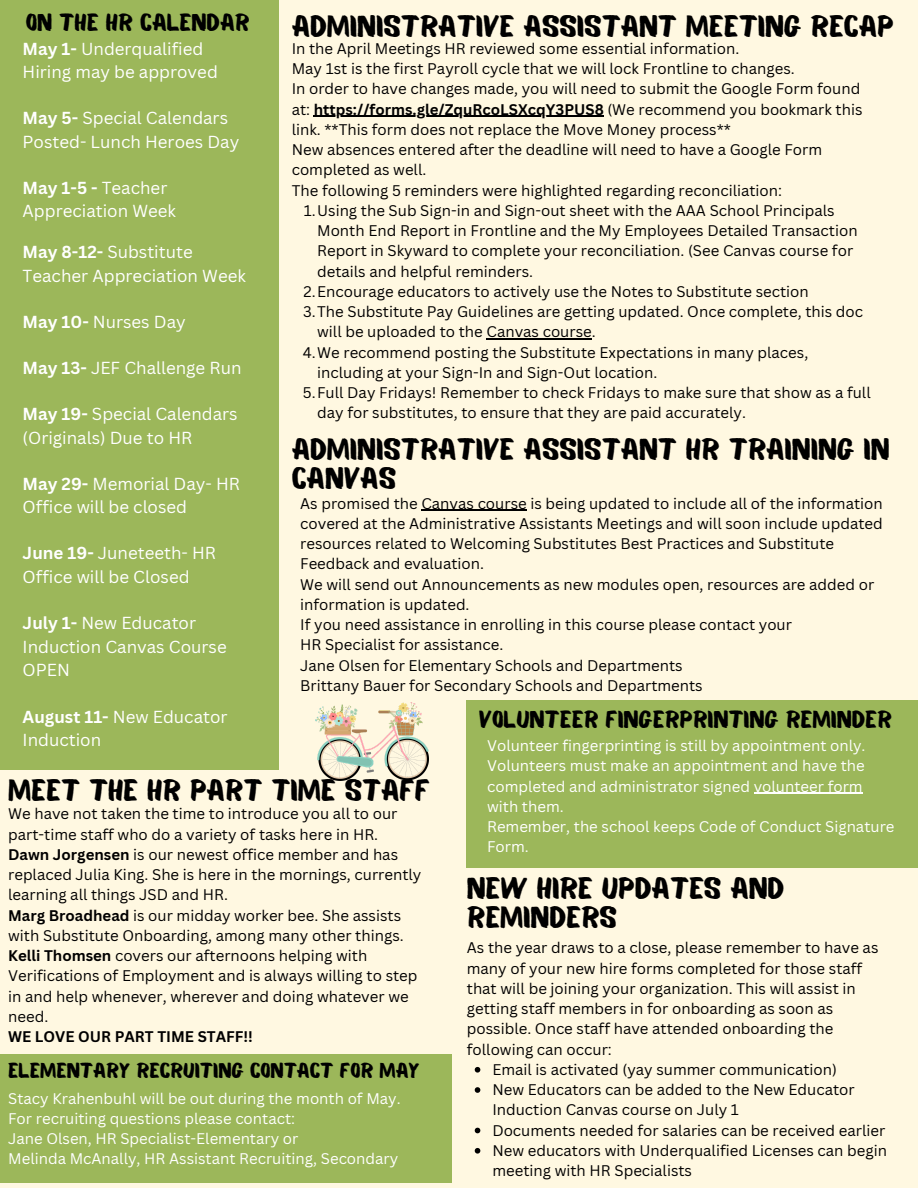
<style>
.page{position:relative;width:918px;height:1188px;background:#fff8e1}
.page>*{position:absolute;margin:0;border:0;box-sizing:border-box;transform-origin:0 0}
.t1{font:30px/29.2px "Balmy";color:#000}
.t2{font:24px "Balmy";color:#000}
.t3{font:21px "Balmy";color:#000}
.t4{font:16.95px/23.7px "Canva Sans";color:#fff}
.t5{font:15px/20.2px "Canva Sans";color:#000}
.t6{font:15px/20.2px "Canva Sans";color:#fff}
.t7{font:700 15px "Canva Sans";color:#000}
.s1{font-weight:700}
</style>
<div class="page">
<div style="left:0;top:0;width:278px;height:770px;background:#9cb75a"></div>
<div style="left:0;top:1054px;width:452px;height:129px;background:#9cb75a"></div>
<div style="left:466px;top:701px;width:452px;height:167px;background:#9cb75a"></div>
<img style="left:316px;top:702px;width:112px;height:79px">
<hr style="left:487px;top:339px;width:105px;height:1px;background:#000">
<hr style="left:314px;top:116px;width:290px;height:1px;background:#000">
<hr style="left:421px;top:510px;width:106px;height:1px;background:#000">
<hr style="left:754px;top:793px;width:109px;height:1px;background:#fff">
<svg style="left:475px;top:1067px;width:5px;height:6px"></svg>
<svg style="left:475px;top:1087px;width:5px;height:6px"></svg>
<svg style="left:475px;top:1128px;width:5px;height:5px"></svg>
<svg style="left:475px;top:1148px;width:5px;height:6px"></svg>
<p class="t2" style="left:26px;top:13px;width:225px">ON THE HR CALENDAR</p>
<p class="t4" style="left:23px;top:36px;width:197px"><span class="s1">May 1-</span> Underqualified<br>Hiring may be approved</p>
<p class="t4" style="left:23px;top:106px;width:218px"><span class="s1">May 5-</span> Special Calendars<br>Posted- Lunch Heroes Day</p>
<p class="t4" style="left:23px;top:175px;width:155px"><span class="s1">May 1-5 -</span> Teacher<br>Appreciation Week</p>
<p class="t4" style="left:23px;top:240px;width:225px"><span class="s1">May 8-12-</span> Substitute<br>Teacher Appreciation Week</p>
<p class="t4" style="left:23px;top:309px;width:165px"><span class="s1">May 10-</span> Nurses Day</p>
<p class="t4" style="left:23px;top:355px;width:220px"><span class="s1">May 13-</span> JEF Challenge Run</p>
<p class="t4" style="left:23px;top:402px;width:217px"><span class="s1">May 19-</span> Special Calendars (Originals) Due to HR</p>
<p class="t4" style="left:23px;top:471px;width:219px"><span class="s1">May 29-</span> Memorial Day- HR<br>Office will be closed</p>
<p class="t4" style="left:23px;top:541px;width:195px"><span class="s1">June 19-</span> Juneteeth- HR<br>Office will be Closed</p>
<p class="t4" style="left:23px;top:611px;width:206px"><span class="s1">July 1-</span> New Educator<br>Induction Canvas Course<br>OPEN</p>
<p class="t1" style="left:292px;top:15px;width:604px">ADMINISTRATIVE ASSISTANT MEETING RECAP</p>
<p class="t5" style="left:292px;top:38px;width:449px">In the April Meetings HR reviewed some essential information.</p>
<p class="t5" style="left:292px;top:58px;width:505px">May 1st is the first Payroll cycle that we will lock Frontline to changes.</p>
<p class="t5" style="left:292px;top:78px;width:572px">In order to have changes made, you will need to submit the Google Form found at: <span class="s1">https://forms.gle/ZquRcoLSXcqY3PUS8</span> (We recommend you bookmark this link. **This form does not replace the Move Money process**</p>
<p class="t5" style="left:292px;top:139px;width:532px">New absences entered after the deadline will need to have a Google Form completed as well.</p>
<p class="t5" style="left:292px;top:180px;width:492px">The following 5 reminders were highlighted regarding reconciliation:</p>
<p class="t5" style="left:317px;top:200px;width:542px;text-indent:-13px">1.Using the Sub Sign-in and Sign-out sheet with the AAA School Principals Month End Report in Frontline and the My Employees Detailed Transaction Report in Skyward to complete your reconciliation. (See Canvas course for details and helpful reminders.</p>
<p class="t5" style="left:304px;top:281px;width:507px">2.Encourage educators to actively use the Notes to Substitute section</p>
<p class="t5" style="left:317px;top:301px;width:548px;text-indent:-14px">3.The Substitute Pay Guidelines are getting updated. Once complete, this doc will be uploaded to the Canvas course.</p>
<p class="t5" style="left:317px;top:342px;width:493px;text-indent:-15px">4.We recommend posting the Substitute Expectations in many places, including at your Sign-In and Sign-Out location.</p>
<p class="t5" style="left:317px;top:382px;width:555px;text-indent:-14px">5.Full Day Fridays! Remember to check Fridays to make sure that show as a full day for substitutes, to ensure that they are paid accurately.</p>
<p class="t1" style="left:292px;top:438px;width:599px">ADMINISTRATIVE ASSISTANT HR TRAINING IN<br>CANVAS</p>
<p class="t5" style="left:300px;top:493px;width:584px">As promised the Canvas course is being updated to include all of the information covered at the Administrative Assistants Meetings and will soon include updated resources related to Welcoming Substitutes Best Practices and Substitute Feedback and evaluation.</p>
<p class="t5" style="left:300px;top:574px;width:576px">We will send out Announcements as new modules open, resources are added or information is updated.</p>
<p class="t5" style="left:300px;top:614px;width:493px">If you need assistance in enrolling in this course please contact your</p>
<p class="t5" style="left:300px;top:634px;width:205px">HR Specialist for assistance.</p>
<p class="t5" style="left:300px;top:655px;width:384px">Jane Olsen for Elementary Schools and Departments</p>
<p class="t5" style="left:300px;top:675px;width:404px">Brittany Bauer for Secondary Schools and Departments</p>
<p class="t4" style="left:23px;top:704px;width:206px"><span class="s1">August 11-</span> New Educator<br>Induction</p>
<p class="t1" style="left:8px;top:779px;width:423px">MEET THE HR PART TIME STAFF</p>
<p class="t5" style="left:8px;top:803px;width:391px">We have not taken the time to introduce you all to our part-time staff who do a variety of tasks here in HR.</p>
<p class="t5" style="left:8px;top:844px;width:415px"><span class="s1">Dawn Jorgensen</span> is our newest office member and has replaced Julia King. She is here in the mornings, currently learning all things JSD and HR.</p>
<p class="t5" style="left:8px;top:905px;width:397px"><span class="s1">Marg Broadhead</span> is our midday worker bee. She assists with Substitute Onboarding, among many other things.</p>
<p class="t5" style="left:8px;top:945px;width:411px"><span class="s1">Kelli Thomsen</span> covers our afternoons helping with Verifications of Employment and is always willing to step in and help whenever, wherever and doing whatever we need.</p>
<p class="t7" style="left:8px;top:1026px;width:246px">WE LOVE OUR PART TIME STAFF!!</p>
<p class="t3" style="left:8px;top:1062px;width:413px">ELEMENTARY RECRUITING CONTACT FOR MAY</p>
<p class="t6" style="left:8px;top:1088px;width:394px">Stacy Krahenbuhl will be out during the month of May.<br>For recruiting questions please contact:</p>
<p class="t6" style="left:8px;top:1128px;width:292px">Jane Olsen, HR Specialist-Elementary or</p>
<p class="t6" style="left:8px;top:1148px;width:392px">Melinda McAnally, HR Assistant Recruiting, Secondary</p>
<p class="t2" style="left:479px;top:710px;width:415px">VOLUNTEER FINGERPRINTING REMINDER</p>
<p class="t6" style="left:487px;top:735px;width:380px">Volunteer fingerprinting is still by appointment only.<br>Volunteers must make an appointment and have the completed and administrator signed volunteer form with them.</p>
<p class="t6" style="left:487px;top:816px;width:409px">Remember, the school keeps Code of Conduct Signature<br>Form.</p>
<p class="t1" style="left:467px;top:877px;width:319px">NEW HIRE UPDATES AND<br>REMINDERS</p>
<p class="t5" style="left:467px;top:937px;width:413px">As the year draws to a close, please remember to have as many of your new hire forms completed for those staff that will be joining your organization. This will assist in getting staff members in for onboarding as soon as possible. Once staff have attended onboarding the following can occur:</p>
<p class="t5" style="left:492px;top:1059px;width:346px">Email is activated (yay summer communication)</p>
<p class="t5" style="left:492px;top:1079px;width:364px">New Educators can be added to the New Educator<br>Induction Canvas course on July 1</p>
<p class="t5" style="left:492px;top:1120px;width:394px">Documents needed for salaries can be received earlier</p>
<p class="t5" style="left:492px;top:1140px;width:396px">New educators with Underqualified Licenses can begin meeting with HR Specialists</p>
</div>
